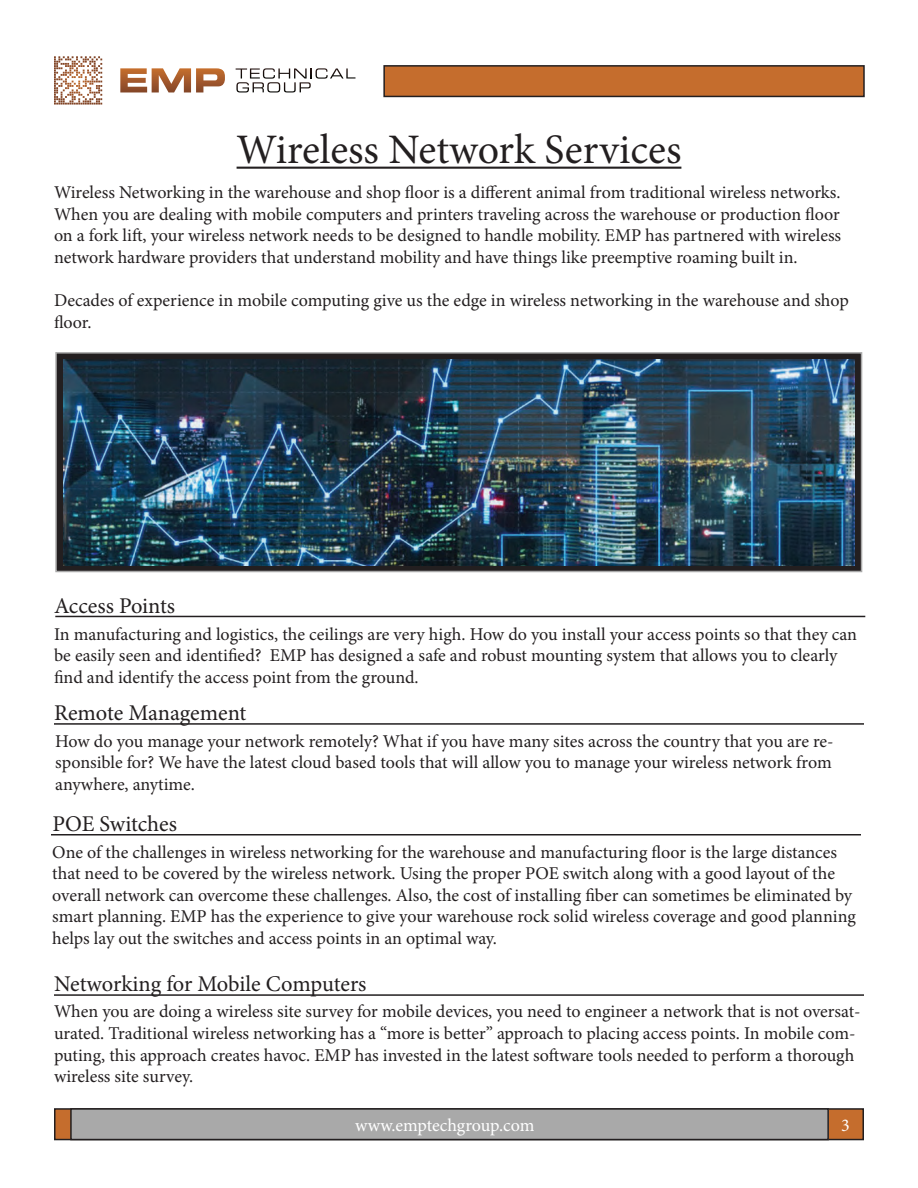
<style>
.page{position:relative;width:918px;height:1188px;background:#fff}
.page>*{position:absolute;margin:0;border:0;box-sizing:border-box;transform-origin:0 0}
.t1{font:42px "Minion Pro";color:#231f20}
.t2{font:22.5px "Minion Pro";letter-spacing:-.005em;color:#231f20}
.t3{font:18px/21.6px "Minion Pro";letter-spacing:-.005em;color:#231f20}
.t4{font:18px "Minion Pro";letter-spacing:-.005em;color:#fff}
</style>
<div class="page">
<hr style="left:237px;top:167px;width:444px;height:2px;background:#231f20">
<hr style="left:55px;top:616px;width:810px;height:1px;background:#231f20">
<hr style="left:54px;top:723px;width:810px;height:2px;background:#231f20">
<hr style="left:54px;top:994px;width:810px;height:2px;background:#231f20">
<div style="left:56px;top:353px;width:806px;height:219px;background:#231f20"></div>
<div style="left:55px;top:352px;width:807px;height:220px;border:2px solid #a9a9a9"></div>
<hr style="left:51px;top:834px;width:810px;height:2px;background:#231f20">
<div style="left:384px;top:66px;width:480px;height:30px;background:#c56d2d"></div>
<div style="left:383px;top:65px;width:482px;height:32px;border:2px solid #231f20"></div>
<div style="left:55px;top:1109px;width:808px;height:31px;background:#c56d2d"></div>
<div style="left:71px;top:1109px;width:757px;height:31px;background:#a9a9a9"></div>
<div style="left:70px;top:1108px;width:759px;height:32px;border:2px solid #231f20"></div>
<svg style="left:120px;top:68px;width:105px;height:24px"></svg>
<svg style="left:236px;top:68px;width:120px;height:24px"></svg>
<svg style="left:54px;top:56px;width:48px;height:15px"></svg>
<img style="left:63px;top:360px;width:792px;height:206px">
<p class="t1" style="left:237px;top:122px;width:446px">Wireless Network Services</p>
<p class="t3" style="left:54px;top:182px;width:789px;text-align:justify">Wireless Networking in the warehouse and shop floor is a different animal from traditional wireless networks.<br>When you are dealing with mobile computers and printers traveling across the warehouse or production floor on a fork lift, your wireless network needs to be designed to handle mobility. EMP has partnered with wireless network hardware providers that understand mobility and have things like preemptive roaming built in.</p>
<p class="t3" style="left:54px;top:290px;width:796px">Decades of experience in mobile computing give us the edge in wireless networking in the warehouse and shop floor.</p>
<p class="t2" style="left:54px;top:590px;width:123px">Access Points</p>
<p class="t3" style="left:54px;top:623px;width:805px">In manufacturing and logistics, the ceilings are very high. How do you install your access points so that they can be easily seen and identified? EMP has designed a safe and robust mounting system that allows you to clearly find and identify the access point from the ground.</p>
<p class="t2" style="left:54px;top:698px;width:194px">Remote Management</p>
<p class="t3" style="left:55px;top:730px;width:780px;text-align:justify">How do you manage your network remotely? What if you have many sites across the country that you are re&shy;sponsible for? We have the latest cloud based tools that will allow you to manage your wireless network from anywhere, anytime.</p>
<p class="t2" style="left:52px;top:809px;width:126px">POE Switches</p>
<p class="t3" style="left:52px;top:841px;width:805px">One of the challenges in wireless networking for the warehouse and manufacturing floor is the large distances that need to be covered by the wireless network. Using the proper POE switch along with a good layout of the overall network can overcome these challenges. Also, the cost of installing fiber can sometimes be eliminated by smart planning. EMP has the experience to give your warehouse rock solid wireless coverage and good planning helps lay out the switches and access points in an optimal way.</p>
<p class="t2" style="left:54px;top:969px;width:314px">Networking for Mobile Computers</p>
<p class="t3" style="left:54px;top:1001px;width:808px">When you are doing a wireless site survey for mobile devices, you need to engineer a network that is not oversat&shy;urated. Traditional wireless networking has a “more is better” approach to placing access points. In mobile com&shy;puting, this approach creates havoc. EMP has invested in the latest software tools needed to perform a thorough wireless site survey.</p>
<p class="t4" style="left:355px;top:1113px;width:181px">www.emptechgroup.com</p>
<p class="t4" style="left:841px;top:1113px;width:10px">3</p>
</div>
